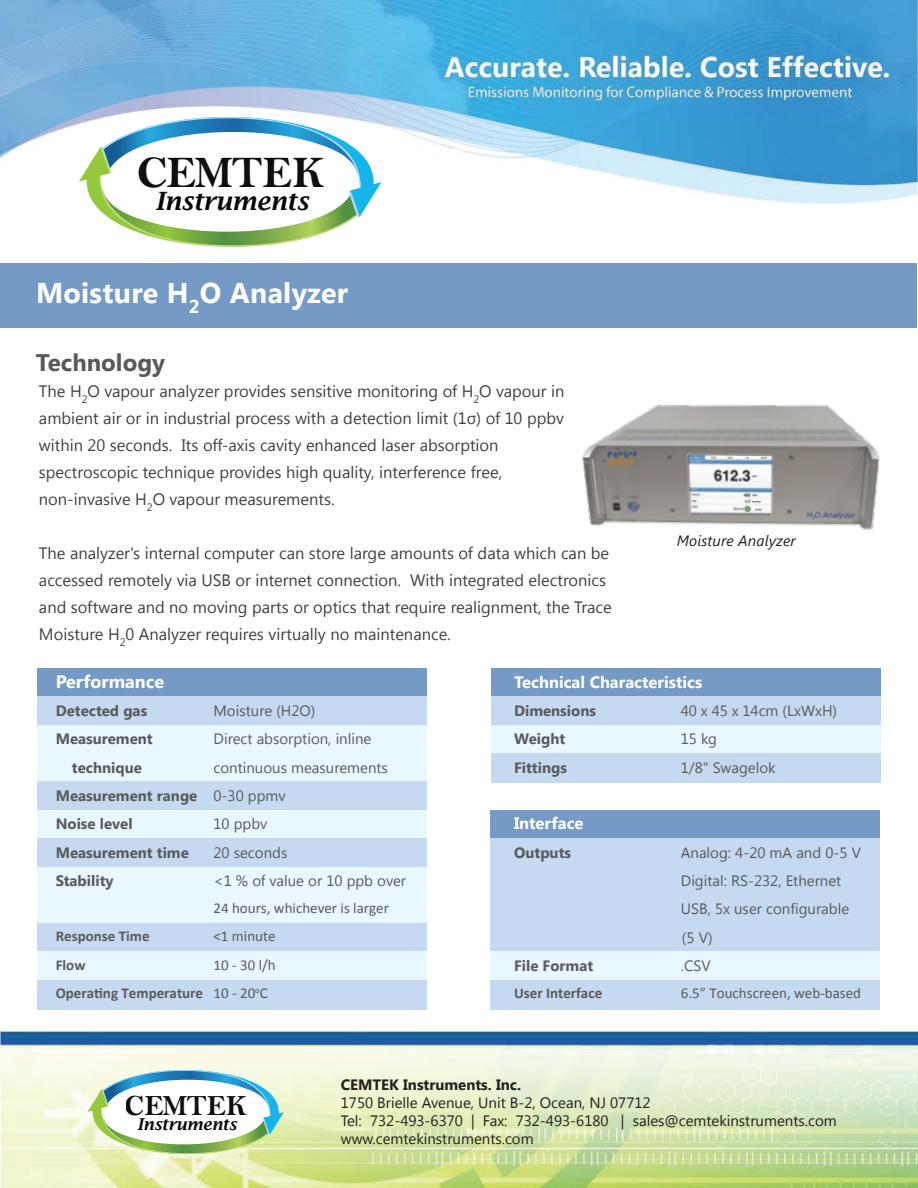
<style>
.page{position:relative;width:918px;height:1188px;background:#fff}
.page>*{position:absolute;margin:0;border:0;box-sizing:border-box;transform-origin:0 0}
.t1{font:45.45px "Bell MT Bold";color:#020202}
.t2{font:29.55px "Bell MT Bold";color:#020202}
.t3{font:700 28.5px "Segoe UI";letter-spacing:.01em;color:#fff}
.t4{font:italic 600 25.35px "Lucida Bright";color:#070707}
.t5{font:700 24px "Segoe UI";color:#58595b}
.t6{font:700 18px "Segoe UI";color:#fff}
.t7{font:16.5px/27px "Segoe UI";color:#414042}
.t8{font:700 16.5px "Segoe UI";color:#fff}
.t9{font:italic 600 16.35px "Lucida Bright";color:#070707}
.t10{font:15px/28.3px "Segoe UI";color:#5a5a5a}
.t11{font:15px/18px "Segoe UI";color:#231f20}
.t12{font:700 15px "Segoe UI";color:#5a5a5a}
.t13{font:700 15px/28.3px "Calibri";color:#5a5a5a}
.t14{font:15px "Calibri";color:#5a5a5a}
.t15{font:700 15px "Segoe UI";color:#231f20}
.t16{font:italic 15px "Segoe UI";letter-spacing:.01em;color:#231f20}
.s1{font-weight:700}
.s2{font-weight:400}
</style>
<div class="page">
<img style="left:0;top:0;width:918px;height:204px">
<div style="left:0;top:263px;width:917px;height:64px;background:#749ac5"></div>
<svg style="left:79px;top:96px;width:302px;height:151px"></svg>
<div style="left:490px;top:810px;width:390px;height:30px;background:#749ac5"></div>
<div style="left:490px;top:838px;width:390px;height:115px;background:#c5d9f0"></div>
<div style="left:490px;top:952px;width:390px;height:29px;background:#e9f7fe"></div>
<div style="left:490px;top:980px;width:390px;height:30px;background:#c5d9f0"></div>
<div style="left:491px;top:668px;width:390px;height:30px;background:#749ac5"></div>
<div style="left:491px;top:697px;width:390px;height:29px;background:#c5d9f0"></div>
<div style="left:491px;top:725px;width:390px;height:30px;background:#e9f7fe"></div>
<div style="left:491px;top:753px;width:390px;height:30px;background:#c5d9f0"></div>
<div style="left:37px;top:668px;width:390px;height:30px;background:#749ac5"></div>
<div style="left:37px;top:697px;width:390px;height:29px;background:#c5d9f0"></div>
<div style="left:37px;top:725px;width:390px;height:58px;background:#e9f7fe"></div>
<div style="left:37px;top:782px;width:390px;height:29px;background:#c5d9f0"></div>
<div style="left:37px;top:810px;width:390px;height:30px;background:#e9f7fe"></div>
<div style="left:37px;top:838px;width:390px;height:30px;background:#c5d9f0"></div>
<div style="left:37px;top:867px;width:390px;height:58px;background:#e9f7fe"></div>
<div style="left:37px;top:923px;width:390px;height:30px;background:#c5d9f0"></div>
<div style="left:37px;top:952px;width:390px;height:29px;background:#e9f7fe"></div>
<div style="left:37px;top:980px;width:390px;height:30px;background:#c5d9f0"></div>
<img style="left:582px;top:404px;width:298px;height:126px">
<img style="left:0;top:1030px;width:918px;height:158px">
<svg style="left:88px;top:1056px;width:196px;height:112px"></svg>
<h1 class="t1" style="left:136px;top:145px;width:189px">CEMTEK</h1>
<h3 class="t4" style="left:155px;top:186px;width:155px">Instruments</h3>
<h3 class="t3" style="left:36px;top:273px;width:314px">Moisture H<sub>2</sub>O Analyzer</h3>
<h3 class="t5" style="left:36px;top:346px;width:131px">Technology</h3>
<p class="t7" style="left:39px;top:377px;width:527px">The H<sub>2</sub>O vapour analyzer provides sensitive monitoring of H<sub>2</sub>O vapour in ambient air or in industrial process with a detection limit (1σ) of 10 ppbv within 20 seconds. Its off-axis cavity enhanced laser absorption spectroscopic technique provides high quality, interference free, non-invasive H<sub>2</sub>O vapour measurements.</p>
<p class="t7" style="left:39px;top:539px;width:574px">The analyzer's internal computer can store large amounts of data which can be accessed remotely via USB or internet connection. With integrated electronics and software and no moving parts or optics that require realignment, the Trace Moisture H<sub>2</sub>0 Analyzer requires virtually no maintenance.</p>
<p class="t16" style="left:677px;top:530px;width:121px">Moisture Analyzer</p>
<p class="t6" style="left:56px;top:669px;width:110px">Performance</p>
<p class="t12" style="left:56px;top:700px;width:93px">Detected gas</p>
<p class="t10" style="left:214px;top:696px;width:103px">Moisture (H2O)</p>
<p class="t12" style="left:56px;top:728px;width:99px">Measurement</p>
<p class="t10" style="left:214px;top:724px;width:159px">Direct absorption, inline</p>
<p class="t12" style="left:72px;top:757px;width:71px">technique</p>
<p class="t10" style="left:56px;top:753px;width:334px;text-indent:158px">continuous measurements<br><span class="s1">Measurement range</span> 0-30 ppmv<br><span class="s1">Noise level</span></p>
<p class="t10" style="left:214px;top:809px;width:55px">10 ppbv</p>
<p class="t12" style="left:56px;top:842px;width:135px">Measurement time</p>
<p class="t10" style="left:213px;top:838px;width:75px">20 seconds</p>
<p class="t12" style="left:56px;top:870px;width:59px">Stability</p>
<p class="t10" style="left:213px;top:866px;width:194px">&lt;1 % of value or 10 ppb over</p>
<p class="t14" style="left:213px;top:899px;width:177px">24 hours, whichever is larger</p>
<p class="t13" style="left:56px;top:922px;width:95px">Response Time</p>
<p class="t14" style="left:213px;top:927px;width:64px">&lt;1 minute</p>
<p class="t13" style="left:56px;top:951px;width:31px">Flow</p>
<p class="t13" style="left:56px;top:951px;width:222px;text-indent:158px"><span class="s2">10 - 30 l/h<br></span>Operating Temperature <span class="s2">10 - 20</span><sup>o</sup><span class="s2">C</span></p>
<p class="t8" style="left:514px;top:670px;width:190px">Technical Characteristics</p>
<p class="t12" style="left:514px;top:700px;width:83px">Dimensions</p>
<p class="t10" style="left:681px;top:696px;width:158px">40 x 45 x 14cm (LxWxH)</p>
<p class="t12" style="left:514px;top:728px;width:53px">Weight</p>
<p class="t10" style="left:681px;top:724px;width:38px">15 kg</p>
<p class="t12" style="left:514px;top:757px;width:54px">Fittings</p>
<p class="t10" style="left:681px;top:753px;width:96px">1/8" Swagelok</p>
<p class="t8" style="left:514px;top:812px;width:71px">Interface</p>
<p class="t12" style="left:514px;top:842px;width:59px">Outputs</p>
<p class="t10" style="left:681px;top:838px;width:182px">Analog: 4-20 mA and 0-5 V<br>Digital: RS-232, Ethernet<br>USB, 5x user configurable (5 V)</p>
<p class="t12" style="left:514px;top:955px;width:81px">File Format</p>
<p class="t10" style="left:681px;top:951px;width:31px">.CSV</p>
<p class="t13" style="left:514px;top:979px;width:90px">User Interface</p>
<p class="t14" style="left:681px;top:984px;width:182px">6.5” Touchscreen, web-based</p>
<h2 class="t2" style="left:125px;top:1088px;width:123px">CEMTEK</h2>
<p class="t9" style="left:137px;top:1115px;width:101px">Instruments</p>
<p class="t15" style="left:341px;top:1074px;width:182px">CEMTEK Instruments. Inc.</p>
<p class="t11" style="left:341px;top:1093px;width:497px">1750 Brielle Avenue, Unit B-2, Ocean, NJ 07712<br>Tel: 732-493-6370 | Fax: 732-493-6180 | sales@cemtekinstruments.com www.cemtekinstruments.com</p>
</div>
